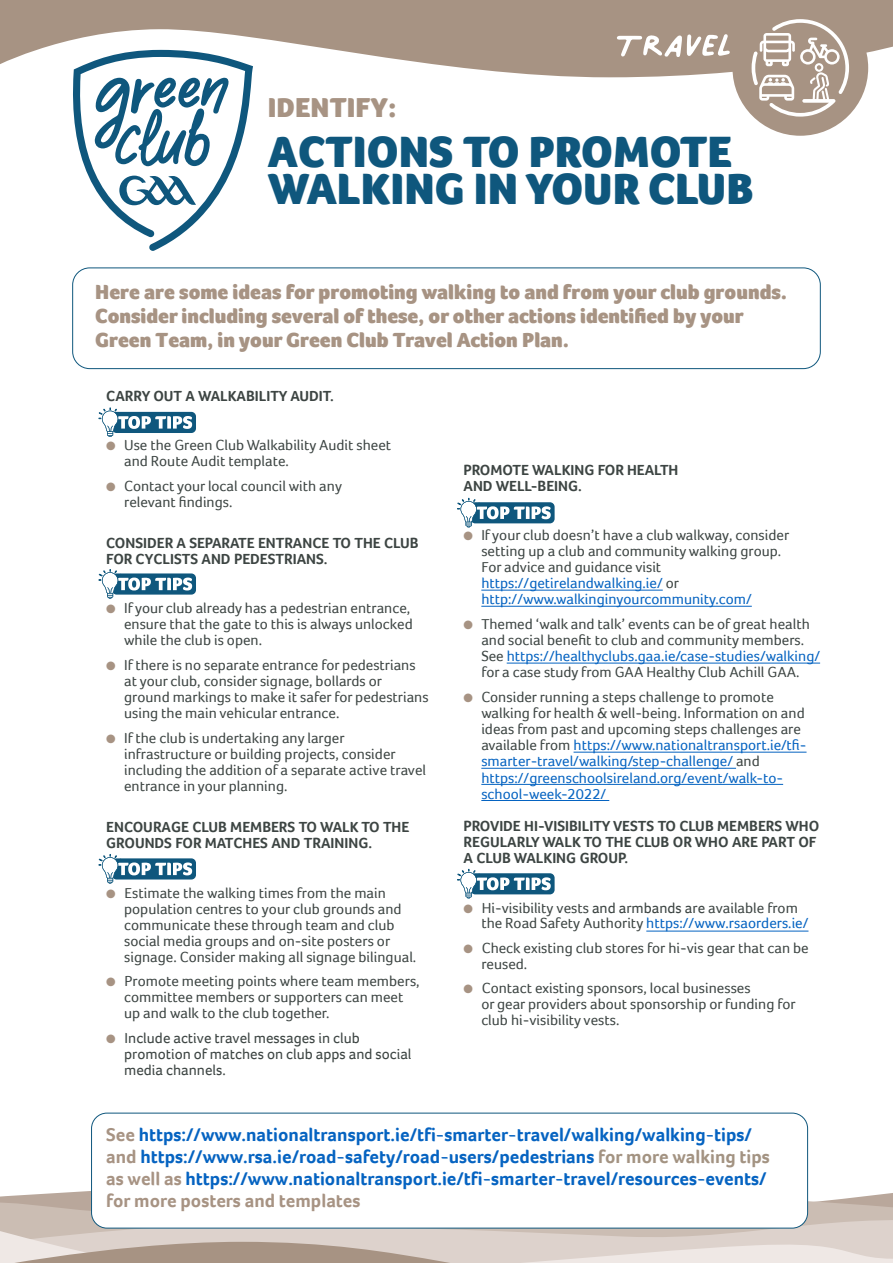
<style>
.page{position:relative;width:893px;height:1263px;background:#fff}
.page>*{position:absolute;margin:0;border:0;box-sizing:border-box;transform-origin:0 0}
.t1{font:66.15px "Palmer Lake Print";color:#fff;scale:1.05 1}
.t2{font:900 45px/36.8px "Foco";color:#0f577d}
.t3{font:900 28.2px "Foco";color:#a79383}
.t4{font:900 21px/24px "Foco";color:#a79383}
.t5{font:700 19.05px/21.8px "Foco Trial";color:#0563c1}
.t6{font:15px/16px "Foco";color:#3d4543}
.t7{font:700 15px/16px "Foco";color:#3d4543}
.t8{font:15px/16px "Foco Trial";color:#3d4543}
.s1{font-family:"Foco Trial"}
.s2{color:#a79383}
.s3{color:#0563c1}
.s4{color:#a39382}
</style>
<div class="page">
<svg style="left:10px;top:1182px;width:883px;height:14px"></svg>
<svg style="left:0;top:1201px;width:893px;height:26px;background:#c9bbb1"></svg>
<svg style="left:0;top:1227px;width:893px;height:36px;background:#d1c6bf"></svg>
<svg style="left:0;top:0;width:893px;height:77px;fill:#a79383"></svg>
<div style="left:732px;top:0;width:136px;height:136px;background:#a79383;border-radius:50%"></div>
<svg style="left:752px;top:19px;width:97px;height:98px"></svg>
<svg style="left:73px;top:50px;width:180px;height:201px"></svg>
<hr style="left:481px;top:590px;width:182px;height:1px;background:#0563c1">
<hr style="left:481px;top:606px;width:271px;height:1px;background:#0563c1">
<hr style="left:507px;top:663px;width:313px;height:1px;background:#0563c1">
<hr style="left:574px;top:752px;width:232px;height:1px;background:#0563c1">
<hr style="left:481px;top:768px;width:255px;height:1px;background:#0563c1">
<hr style="left:481px;top:784px;width:302px;height:1px;background:#0563c1">
<hr style="left:481px;top:800px;width:128px;height:1px;background:#0563c1">
<div style="left:72px;top:267px;width:749px;height:102px;border:1px solid #0f577d;border-radius:17px"></div>
<div style="left:92px;top:1113px;width:716px;height:115px;background:#fff;border-radius:15px"></div>
<div style="left:91px;top:1113px;width:717px;height:115px;border:1px solid #0f577d;border-radius:15px"></div>
<div style="left:112px;top:412px;width:84px;height:21px;background:#0f577d;border-radius:5px"></div>
<svg style="left:99px;top:407px;width:93px;height:30px"></svg>
<div style="left:112px;top:573px;width:84px;height:22px;background:#0f577d;border-radius:5px"></div>
<svg style="left:99px;top:569px;width:93px;height:29px"></svg>
<div style="left:112px;top:858px;width:84px;height:21px;background:#0f577d;border-radius:5px"></div>
<svg style="left:99px;top:854px;width:93px;height:29px"></svg>
<div style="left:470px;top:873px;width:85px;height:21px;background:#0f577d;border-radius:5px"></div>
<svg style="left:457px;top:869px;width:94px;height:29px"></svg>
<div style="left:470px;top:502px;width:85px;height:21px;background:#0f577d;border-radius:5px"></div>
<svg style="left:457px;top:498px;width:94px;height:29px"></svg>
<hr style="left:646px;top:931px;width:162px;height:1px;background:#0563c1">
<p class="t1" style="left:615px;top:11px;width:113px">Travel</p>
<p class="t3" style="left:268px;top:91px;width:130px">IDENTI<span class="s1">F</span>Y:</p>
<p class="t2" style="left:268px;top:134px;width:487px">ACTIONS TO PROMOTE<br>WALKING IN YOUR CLUB</p>
<p class="t4" style="left:95px;top:280px;width:693px">Here are some ideas for promoting walking to and from your club grounds.<br>Consider including several of these, or other actions identified by your<br>Green Team, in your Green Club Travel Action Plan.</p>
<p class="t7" style="left:106px;top:388px;width:229px">CARRY OUT A WALKABILITY AUDIT.</p>
<p class="t6" style="left:124px;top:437px;width:269px;text-indent:-18px"><span class="s2">●</span> Use the Green Club Walkability Audit sheet and Route Audit template.</p>
<p class="t6" style="left:124px;top:478px;width:219px;text-indent:-18px"><span class="s2">●</span> Contact your local council with any relevant findings.</p>
<p class="t7" style="left:106px;top:534px;width:314px">CONSIDER A SEPARATE ENTRANCE TO THE CLUB<br>FOR CYCLISTS AND PEDESTRIANS.</p>
<p class="t6" style="left:124px;top:600px;width:290px;text-indent:-18px"><span class="s2">●</span> If your club already has a pedestrian entrance, ensure that the gate to this is always unlocked while the club is open.</p>
<p class="t6" style="left:124px;top:657px;width:306px;text-indent:-18px"><span class="s2">●</span> If there is no separate entrance for pedestrians at your club, consider signage, bollards or ground markings to make it safer for pedestrians using the main vehicular entrance.</p>
<p class="t6" style="left:124px;top:730px;width:303px;text-indent:-18px"><span class="s2">●</span> If the club is undertaking any larger infrastructure or building projects, consider including the addition of a separate active travel entrance in your planning.</p>
<p class="t7" style="left:106px;top:819px;width:304px">ENCOURAGE CLUB MEMBERS TO WALK TO THE<br>GROUNDS FOR MATCHES AND TRAINING.</p>
<p class="t6" style="left:124px;top:884px;width:294px;text-indent:-18px"><span class="s2">●</span> Estimate the walking times from the main population centres to your club grounds and communicate these through team and club social media groups and on-site posters or signage. Consider making all signage bilingual.</p>
<p class="t6" style="left:124px;top:973px;width:297px;text-indent:-18px"><span class="s2">●</span> Promote meeting points where team members, committee members or supporters can meet up and walk to the club together.</p>
<p class="t8" style="left:124px;top:1029px;width:289px;text-indent:-18px"><span class="s2">●</span> Include active travel messages in club promotion of matches on club apps and social media channels.</p>
<p class="t7" style="left:463px;top:461px;width:216px">PROMOTE WALKING FOR HEALTH<br>AND WELL-BEING.</p>
<p class="t6" style="left:481px;top:527px;width:309px;text-indent:-18px"><span class="s2">●</span> If your club doesn’t have a club walkway, consider setting up a club and community walking group.<br>For advice and guidance visit <span class="s3">https://getirelandwalking.ie/</span> or <span class="s3">http://www.walkinginyourcommunity.com/</span></p>
<p class="t6" style="left:481px;top:616px;width:340px;text-indent:-18px"><span class="s2">●</span> Themed ‘walk and talk’ events can be of great health and social benefit to club and community members.<br>See <span class="s3">https://healthyclubs.gaa.ie/case-studies/walking/ </span>for a case study from GAA Healthy Club Achill GAA.</p>
<p class="t6" style="left:481px;top:689px;width:327px;text-indent:-18px"><span class="s2">●</span> Consider running a steps challenge to promote walking for health &amp; well-being. Information on and ideas from past and upcoming steps challenges are available from <span class="s3">https://www.nationaltransport.ie/tfi&shy;smarter-travel/walking/step-challenge/</span> and <span class="s3">https://greenschoolsireland.org/event/walk-to&shy;school-week-2022/</span></p>
<p class="t7" style="left:463px;top:818px;width:357px">PROVIDE HI-VISIBILITY VESTS TO CLUB MEMBERS WHO<br>REGULARLY WALK TO THE CLUB OR WHO ARE PART OF<br>A CLUB WALKING GROUP.</p>
<p class="t6" style="left:481px;top:900px;width:329px;text-indent:-18px"><span class="s2">●</span> Hi-visibility vests <span class="s1">and armbands are</span> available from the Road Safety Authority <span class="s3">https://www.rsaorders.ie/</span></p>
<p class="t6" style="left:481px;top:940px;width:329px;text-indent:-18px"><span class="s2">●</span> Check existing club stores for hi-vis gear that can be reused.</p>
<p class="t6" style="left:481px;top:980px;width:316px;text-indent:-18px"><span class="s2">●</span> Contact existing sponsors, local businesses<br>or gear providers about sponsorship or funding for club hi-visibility vests.</p>
<p class="t5" style="left:106px;top:1124px;width:665px"><span class="s2">See</span> https://www.nationaltransport.ie/tfi-smarter-travel/walking/walking-tips/ <span class="s2">and</span> https://www.rsa.ie/road-safety/road-users/pedestrians <span class="s4">for more walking tips </span><span class="s2">as well as</span> https://www.nationaltransport.ie/tfi-smarter-travel/resources-events/ <span class="s2">for more posters and templates</span></p>
</div>
